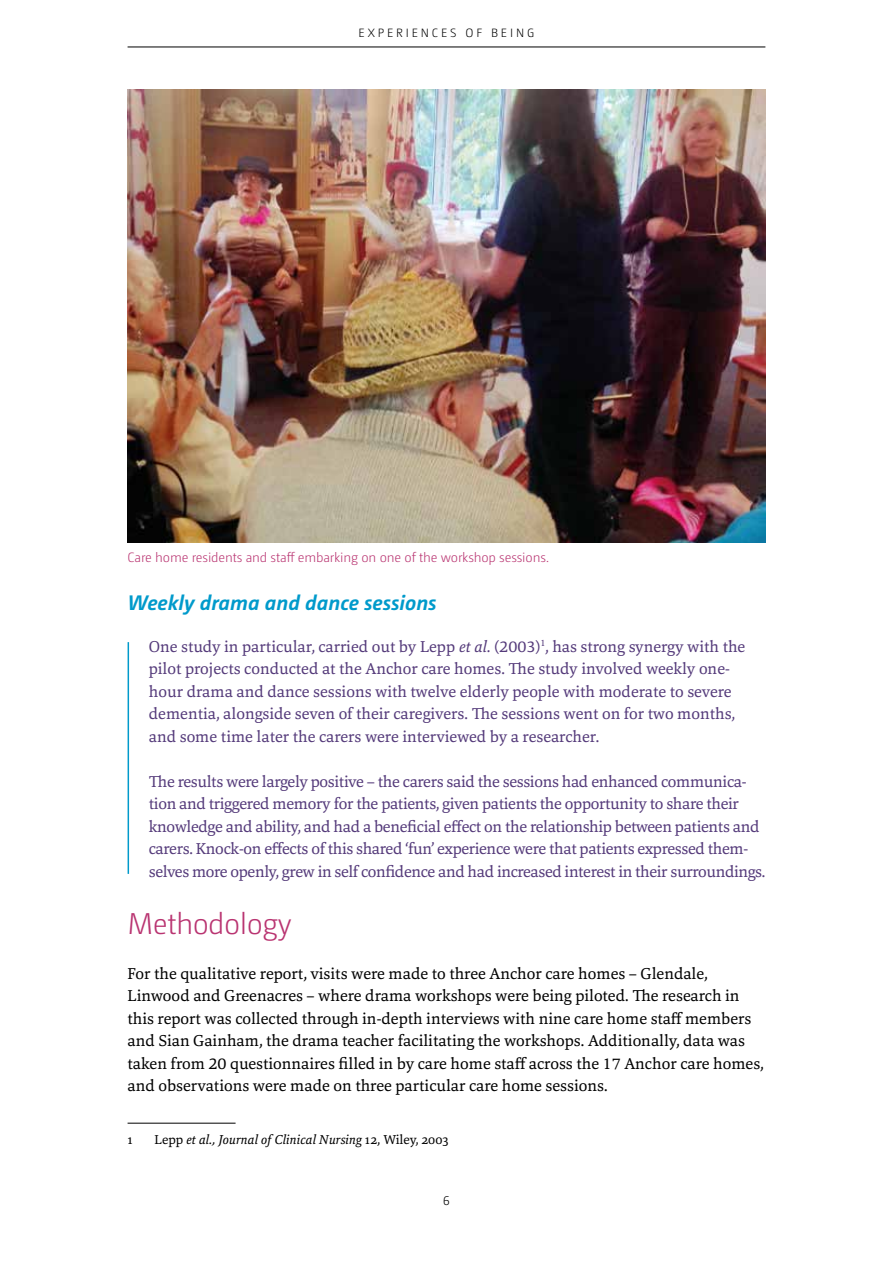
<style>
.page{position:relative;width:893px;height:1263px;background:#fff}
.page>*{position:absolute;margin:0;border:0;box-sizing:border-box;transform-origin:0 0}
.t1{font:300 30px "Camingo Dos";letter-spacing:-.02em;color:#b93471}
.t2{font:italic 700 21px "Camingo Dos";color:#009acb}
.t3{font:16.5px/22.5px "Marbach";color:#000}
.t4{font:16.5px/22.5px "Marbach";letter-spacing:-.02em;color:#543a7a}
.t5{font:16.5px/22.5px "Marbach";color:#543a7a}
.t6{font:300 13.5px "Camingo Dos";letter-spacing:-.01em;color:#b93471}
.t7{font:italic 13.5px "Marbach";color:#000}
.t8{font:300 13.5px "Camingo Dos";color:#000}
.t9{font:13.5px "Marbach";color:#000}
.t10{font:300 12px "Camingo Dos";letter-spacing:.24em;color:#000}
.s1{font-style:italic}
.s2{font-style:normal}
</style>
<div class="page">
<hr style="left:128px;top:47px;width:637px;height:1px;background:#000">
<hr style="left:128px;top:1123px;width:108px;height:1px;background:#000">
<img style="left:128px;top:89px;width:637px;height:453px">
<hr style="left:128px;top:642px;width:1px;height:232px;background:#009acb">
<p class="t10" style="left:359px;top:26px;width:177px">EXPERIENCES OF BEING</p>
<p class="t6" style="left:128px;top:549px;width:423px">Care home residents and staff embarking on one of the workshop sessions.</p>
<p class="t2" style="left:128px;top:590px;width:310px">Weekly drama and dance sessions</p>
<p class="t5" style="left:149px;top:635px;width:598px">One study in particular, carried out by Lepp <span class="s1">et al.</span> (2003)<sup>1</sup>, has strong synergy with the pilot projects conducted at the Anchor care homes. The study involved weekly one&shy;hour drama and dance sessions with twelve elderly people with moderate to severe dementia, alongside seven of their caregivers. The sessions went on for two months, and some time later the carers were interviewed by a researcher.</p>
<p class="t4" style="left:149px;top:770px;width:618px">The results were largely positive – the carers said the sessions had enhanced communica&shy;tion and triggered memory for the patients, given patients the opportunity to share their knowledge and ability, and had a beneficial effect on the relationship between patients and carers. Knock-on effects of this shared ‘fun’ experience were that patients expressed them&shy;selves more openly, grew in self confidence and had increased interest in their surroundings.</p>
<h1 class="t1" style="left:128px;top:906px;width:166px">Methodology</h1>
<p class="t3" style="left:128px;top:962px;width:638px">For the qualitative report, visits were made to three Anchor care homes – Glendale, Linwood and Greenacres – where drama workshops were being piloted. The research in this report was collected through in-depth interviews with nine care home staff members and Sian Gainham, the drama teacher facilitating the workshops. Additionally, data was taken from 20 questionnaires filled in by care home staff across the 17 Anchor care homes, and observations were made on three particular care home sessions.</p>
<p class="t9" style="left:128px;top:1131px;width:7px">1</p>
<p class="t7" style="left:155px;top:1131px;width:296px"><span class="s2">Lepp</span> et al., Journal of Clinical Nursing <span class="s2">12, Wiley, 2003</span></p>
<p class="t8" style="left:443px;top:1193px;width:9px">6</p>
</div>
